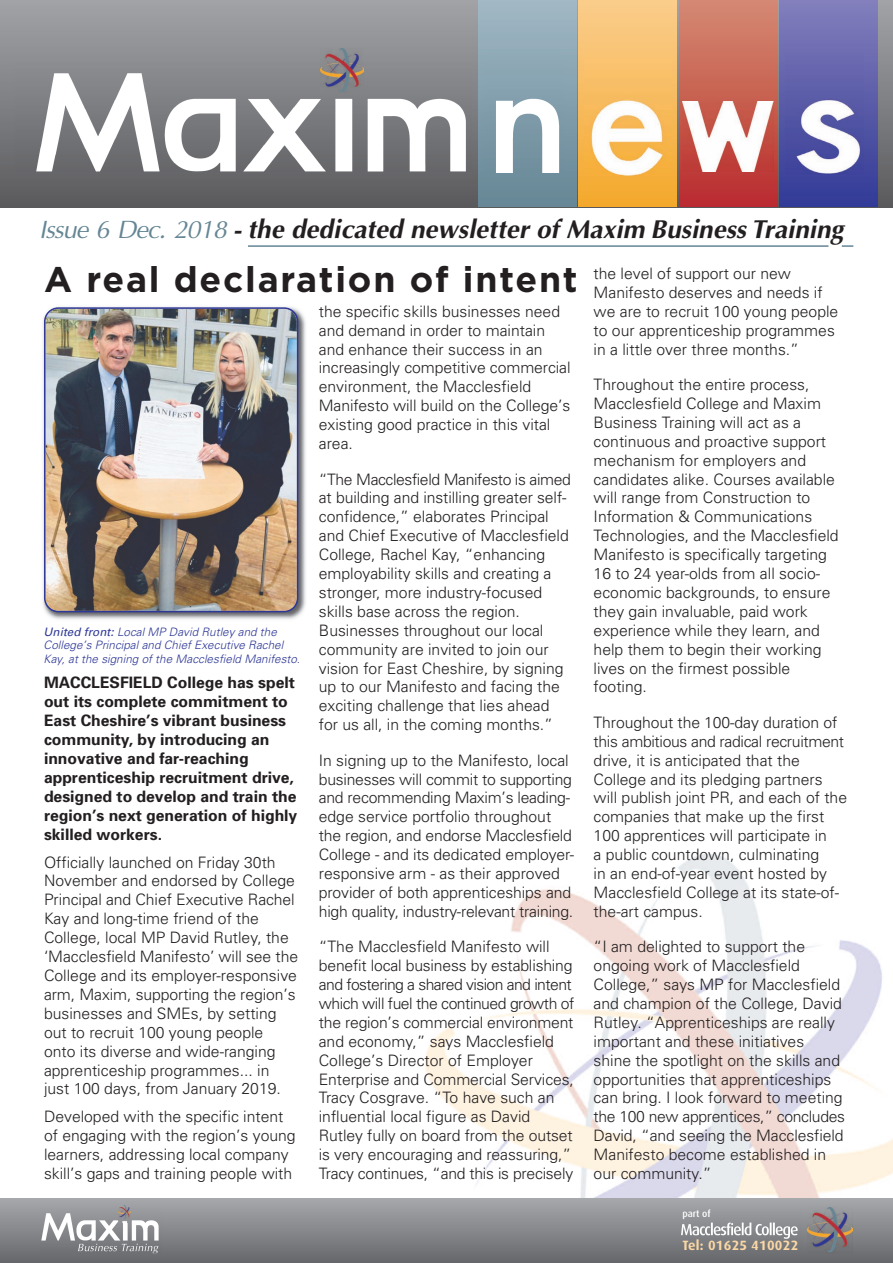
<style>
.page{position:relative;width:893px;height:1263px;background:#fff}
.page>*{position:absolute;margin:0;border:0;box-sizing:border-box;transform-origin:0 0}
.t1{font:700 35.55px "Gotham";letter-spacing:.05em;color:#231f20}
.t2{font:italic 700 25.95px "Optima";letter-spacing:.005em;color:#231f20}
.t3{font:300 15.75px/18.9px "Univers";color:#231f20}
.t4{font:700 15.75px/18.9px "Univers";color:#231f20}
.t5{font:700 13.5px "Dax";letter-spacing:.02em;color:#fbd7a5}
.t6{font:italic 300 11.7px/13.6px "Univers";letter-spacing:.005em;color:#2e3896}
.t7{font:500 9.75px "Dax";color:#fff}
.s1{font-weight:400;font-size:25.2px;color:#658694}
.s2{font-weight:400}
</style>
<div class="page">
<img style="left:425px;top:854px;width:468px;height:344px">
<div style="left:0;top:1198px;width:893px;height:65px;background:linear-gradient(to bottom,#a6a8ab,#66676a)"></div>
<div style="left:0;top:0;width:893px;height:208px;background:linear-gradient(to bottom,#a3a5a7,#605f5e)"></div>
<img style="left:321px;top:48px;width:43px;height:13px">
<img style="left:682px;top:1212px;width:119px;height:39px">
<img style="left:40px;top:1207px;width:122px;height:46px">
<div style="left:478px;top:0;width:98px;height:207px;background:linear-gradient(to bottom,#a0b7c4,#678796)"></div>
<img style="left:16px;top:61px;width:456px;height:111px">
<img style="left:486px;top:52px;width:78px;height:120px">
<div style="left:579px;top:0;width:98px;height:207px;background:linear-gradient(to bottom,#facd8d,#f4a82c)"></div>
<img style="left:585px;top:52px;width:86px;height:123px">
<div style="left:679px;top:0;width:98px;height:207px;background:linear-gradient(to bottom,#d48c72,#b92c2c)"></div>
<img style="left:682px;top:101px;width:91px;height:71px">
<div style="left:779px;top:0;width:98px;height:207px;background:linear-gradient(to bottom,#837fbc,#313996)"></div>
<img style="left:785px;top:52px;width:78px;height:122px">
<img style="left:808px;top:1207px;width:44px;height:46px">
<svg style="left:118px;top:1205px;width:13px;height:2px"></svg>
<img style="left:118px;top:1207px;width:13px;height:15px">
<hr style="left:248px;top:245px;width:580px;height:2px;background:#658694">
<svg style="left:842px;top:245px;width:11px;height:2px"></svg>
<img style="left:43px;top:310px;width:263px;height:309px">
<img style="left:44px;top:307px;width:254px;height:305px">
<h2 class="t2" style="left:39px;top:214px;width:806px"><span class="s1">Issue 6 Dec. 2018</span> - the dedicated newsletter of Maxim Business Training</h2>
<h1 class="t1" style="left:44px;top:267px;width:535px">A real declaration of intent</h1>
<p class="t3" style="left:594px;top:265px;width:246px">the level of support our new<br>Manifesto deserves and needs if we are to recruit 100 young people to our apprenticeship programmes in a little over three months.”</p>
<p class="t3" style="left:594px;top:376px;width:247px">Throughout the entire process,<br>Macclesfield College and Maxim<br>Business Training will act as a continuous and proactive support mechanism for employers and candidates alike. Courses available will range from Construction to<br>Information &amp; Communications<br>Technologies, and the Macclesfield<br>Manifesto is specifically targeting<br>16 to 24 year-olds from all socio&shy;economic backgrounds, to ensure they gain invaluable, paid work experience while they learn, and help them to begin their working lives on the firmest possible footing.</p>
<p class="t3" style="left:594px;top:714px;width:255px">Throughout the 100-day duration of this ambitious and radical recruitment drive, it is anticipated that the College and its pledging partners will publish joint PR, and each of the companies that make up the first 100 apprentices will participate in<br>a public countdown, culminating<br>in an end-of-year event hosted by Macclesfield College at its state-of&shy;the-art campus.</p>
<p class="t3" style="left:594px;top:939px;width:253px">“I am delighted to support the ongoing work of Macclesfield College,” says MP for Macclesfield and champion of the College, David Rutley. “Apprenticeships are really important and these initiatives shine the spotlight on the skills and opportunities that apprenticeships can bring. I look forward to meeting the 100 new apprentices,” concludes David, “and seeing the Macclesfield Manifesto become established in our community.”</p>
<p class="t3" style="left:319px;top:303px;width:253px">the specific skills businesses need and demand in order to maintain and enhance their success in an increasingly competitive commercial environment, the Macclesfield<br>Manifesto will build on the College’s existing good practice in this vital area.</p>
<p class="t3" style="left:319px;top:471px;width:253px">“The Macclesfield Manifesto is aimed at building and instilling greater self&shy;confidence,” elaborates Principal and Chief Executive of Macclesfield College, Rachel Kay, “enhancing employability skills and creating a stronger, more industry-focused skills base across the region.<br>Businesses throughout our local community are invited to join our vision for East Cheshire, by signing up to our Manifesto and facing the exciting challenge that lies ahead for us all, in the coming months.”</p>
<p class="t3" style="left:319px;top:752px;width:257px">In signing up to the Manifesto, local businesses will commit to supporting and recommending Maxim’s leading&shy;edge service portfolio throughout the region, and endorse Macclesfield College - and its dedicated employer&shy;responsive arm - as their approved provider of both apprenticeships and high quality, industry-relevant training.</p>
<p class="t3" style="left:319px;top:939px;width:257px">“The Macclesfield Manifesto will benefit local business by establishing and fostering a shared vision and intent which will fuel the continued growth of the region’s commercial environment and economy,” says Macclesfield College’s Director of Employer Enterprise and Commercial Services, Tracy Cosgrave. “To have such an influential local figure as David Rutley fully on board from the outset is very encouraging and reassuring,” Tracy continues, “and this is precisely</p>
<p class="t6" style="left:44px;top:626px;width:258px"><span class="s2">United front:</span> Local MP David Rutley and the<br>College’s Principal and Chief Executive Rachel<br>Kay, at the signing of the Macclesfield Manifesto.</p>
<p class="t4" style="left:44px;top:675px;width:255px">MACCLESFIELD College has spelt out its complete commitment to<br>East Cheshire’s vibrant business community, by introducing an innovative and far-reaching apprenticeship recruitment drive, designed to develop and train the region’s next generation of highly skilled workers.</p>
<p class="t3" style="left:44px;top:854px;width:256px">Officially launched on Friday 30th November and endorsed by College Principal and Chief Executive Rachel Kay and long-time friend of the College, local MP David Rutley, the ‘Macclesfield Manifesto’ will see the College and its employer-responsive arm, Maxim, supporting the region’s businesses and SMEs, by setting out to recruit 100 young people onto its diverse and wide-ranging apprenticeship programmes... in just 100 days, from January 2019.</p>
<p class="t3" style="left:44px;top:1109px;width:253px">Developed with the specific intent of engaging with the region’s young learners, addressing local company skill’s gaps and training people with</p>
<p class="t7" style="left:682px;top:1209px;width:30px">part of</p>
<p class="t5" style="left:682px;top:1240px;width:117px">Tel: 01625 410022</p>
</div>
